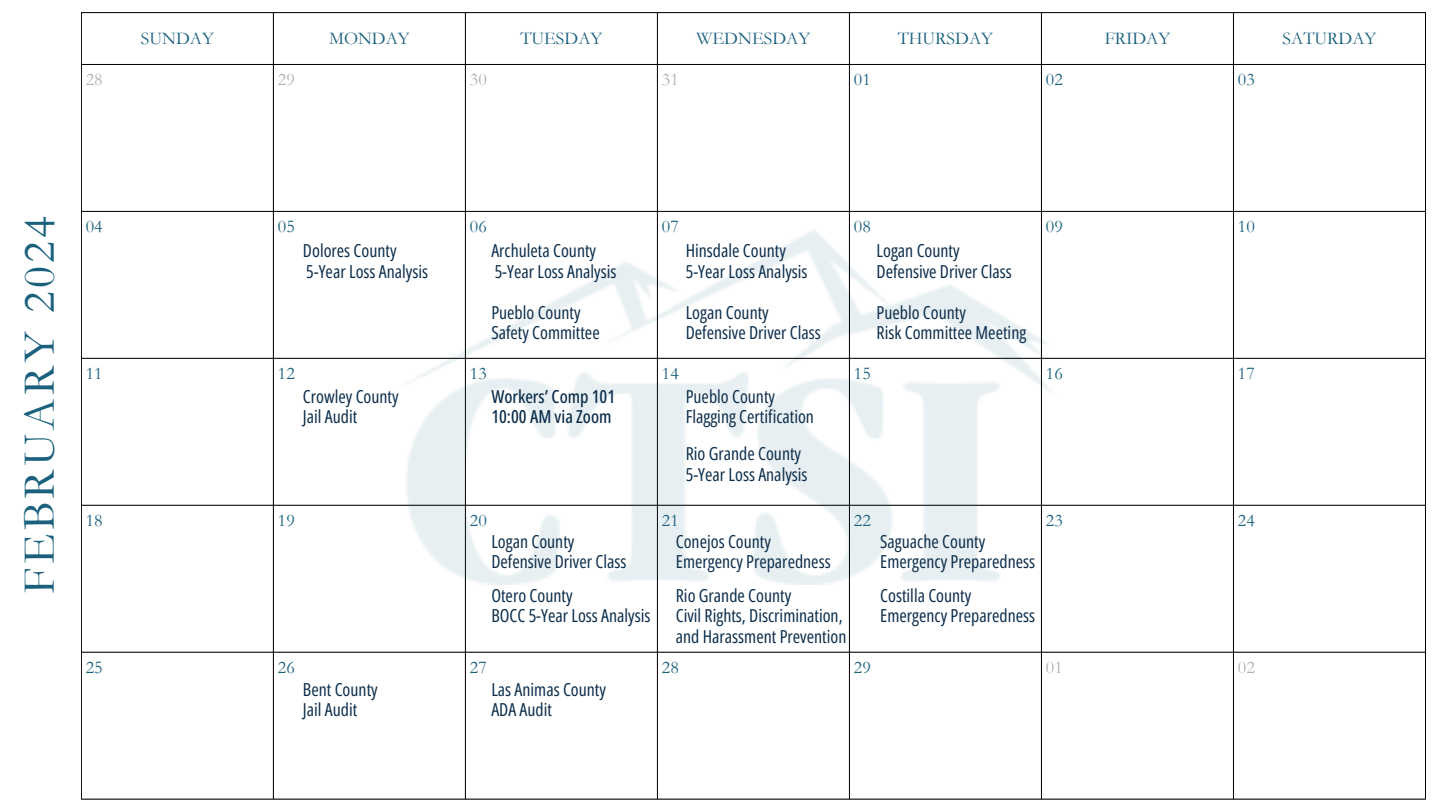
<style>
.page{position:relative;width:1440px;height:810px;background:#fff}
.page>*{position:absolute;margin:0;border:0;box-sizing:border-box;transform-origin:0 0}
.t1{font:46.3px "Garamond";letter-spacing:.075em;color:#1b617e}
.t2{font:18px "Garamond";color:#1b617e}
.t3{font:18px "Garamond";color:#b1b0ae}
.t4{font:17.9px/20.2px "Open Sans Condensed";color:#0b2d4b}
.t5{font:500 17.9px/20.2px "Open Sans Condensed";color:#0b2d4b}
</style>
<div class="page">
<hr style="left:81px;top:13px;width:1px;height:786px;background:#000">
<hr style="left:273px;top:13px;width:1px;height:786px;background:#000">
<hr style="left:465px;top:13px;width:1px;height:786px;background:#000">
<hr style="left:657px;top:13px;width:1px;height:786px;background:#000">
<hr style="left:849px;top:13px;width:1px;height:786px;background:#000">
<hr style="left:1041px;top:13px;width:1px;height:786px;background:#000">
<hr style="left:1233px;top:13px;width:1px;height:786px;background:#000">
<hr style="left:1425px;top:13px;width:1px;height:786px;background:#000">
<hr style="left:81px;top:12px;width:1345px;height:1px;background:#000">
<hr style="left:81px;top:64px;width:1345px;height:1px;background:#000">
<hr style="left:81px;top:211px;width:1345px;height:1px;background:#000">
<hr style="left:81px;top:358px;width:1345px;height:1px;background:#000">
<hr style="left:81px;top:505px;width:1345px;height:1px;background:#000">
<hr style="left:81px;top:652px;width:1345px;height:1px;background:#000">
<hr style="left:81px;top:799px;width:1345px;height:1px;background:#000">
<img style="left:384px;top:227px;width:673px;height:357px">
<h1 class="t2" style="left:141px;top:28px;width:75px">SUNDAY</h1>
<p class="t2" style="left:329px;top:28px;width:82px">MONDAY</p>
<p class="t2" style="left:520px;top:28px;width:84px">TUESDAY</p>
<p class="t2" style="left:697px;top:28px;width:115px">WEDNESDAY</p>
<p class="t2" style="left:898px;top:28px;width:97px">THURSDAY</p>
<p class="t2" style="left:1105px;top:28px;width:67px">FRIDAY</p>
<p class="t2" style="left:1283px;top:28px;width:95px">SATURDAY</p>
<p class="t3" style="left:86px;top:69px;width:18px">28</p>
<p class="t3" style="left:278px;top:69px;width:18px">29</p>
<p class="t3" style="left:470px;top:69px;width:18px">30</p>
<p class="t3" style="left:662px;top:69px;width:18px">31</p>
<p class="t2" style="left:854px;top:69px;width:18px">01</p>
<p class="t2" style="left:1046px;top:69px;width:18px">02</p>
<p class="t2" style="left:1238px;top:69px;width:18px">03</p>
<p class="t1" style="left:14px;top:594px;width:379px;rotate:-90deg">FEBRUARY 2024</p>
<p class="t2" style="left:86px;top:216px;width:18px">04</p>
<p class="t2" style="left:278px;top:216px;width:18px">05</p>
<p class="t2" style="left:470px;top:216px;width:18px">06</p>
<p class="t2" style="left:662px;top:216px;width:18px">07</p>
<p class="t2" style="left:854px;top:216px;width:18px">08</p>
<p class="t2" style="left:1046px;top:216px;width:18px">09</p>
<p class="t2" style="left:1238px;top:216px;width:18px">10</p>
<p class="t4" style="left:303px;top:240px;width:95px">Dolores County</p>
<p class="t4" style="left:306px;top:261px;width:123px">5-Year Loss Analysis</p>
<p class="t4" style="left:491px;top:240px;width:106px">Archuleta County</p>
<p class="t4" style="left:495px;top:261px;width:123px">5-Year Loss Analysis</p>
<p class="t4" style="left:491px;top:302px;width:91px">Pueblo County</p>
<p class="t4" style="left:491px;top:322px;width:110px">Safety Committee</p>
<p class="t4" style="left:686px;top:240px;width:102px">Hinsdale County</p>
<p class="t4" style="left:686px;top:261px;width:123px">5-Year Loss Analysis</p>
<p class="t4" style="left:686px;top:302px;width:85px">Logan County</p>
<p class="t4" style="left:686px;top:322px;width:137px">Defensive Driver Class</p>
<p class="t4" style="left:877px;top:240px;width:85px">Logan County</p>
<p class="t4" style="left:877px;top:261px;width:137px">Defensive Driver Class</p>
<p class="t4" style="left:877px;top:302px;width:91px">Pueblo County</p>
<h2 class="t4" style="left:877px;top:322px;width:151px">Risk Committee Meeting</h2>
<p class="t2" style="left:86px;top:363px;width:18px">11</p>
<p class="t2" style="left:278px;top:363px;width:18px">12</p>
<p class="t2" style="left:470px;top:363px;width:18px">13</p>
<p class="t2" style="left:662px;top:363px;width:18px">14</p>
<p class="t2" style="left:854px;top:363px;width:18px">15</p>
<p class="t2" style="left:1046px;top:363px;width:18px">16</p>
<p class="t2" style="left:1238px;top:363px;width:18px">17</p>
<p class="t4" style="left:303px;top:386px;width:97px">Crowley County</p>
<p class="t4" style="left:303px;top:406px;width:56px">Jail Audit</p>
<p class="t5" style="left:491px;top:386px;width:125px">Workers’ Comp 101<br>10:00 AM via Zoom</p>
<p class="t4" style="left:686px;top:386px;width:91px">Pueblo County</p>
<p class="t4" style="left:686px;top:406px;width:130px">Flagging Certification</p>
<p class="t4" style="left:686px;top:443px;width:117px">Rio Grande County</p>
<p class="t4" style="left:686px;top:464px;width:123px">5-Year Loss Analysis</p>
<p class="t2" style="left:86px;top:510px;width:18px">18</p>
<p class="t2" style="left:278px;top:510px;width:18px">19</p>
<p class="t2" style="left:470px;top:510px;width:18px">20</p>
<p class="t2" style="left:662px;top:510px;width:18px">21</p>
<p class="t2" style="left:854px;top:510px;width:18px">22</p>
<p class="t2" style="left:1046px;top:510px;width:18px">23</p>
<p class="t2" style="left:1238px;top:510px;width:18px">24</p>
<p class="t4" style="left:491px;top:531px;width:85px">Logan County</p>
<p class="t4" style="left:491px;top:551px;width:137px">Defensive Driver Class</p>
<p class="t4" style="left:491px;top:585px;width:83px">Otero County</p>
<p class="t4" style="left:491px;top:605px;width:161px">BOCC 5-Year Loss Analysis</p>
<p class="t4" style="left:676px;top:531px;width:97px">Conejos County</p>
<p class="t4" style="left:676px;top:551px;width:156px">Emergency Preparedness</p>
<p class="t4" style="left:676px;top:585px;width:117px">Rio Grande County</p>
<p class="t4" style="left:676px;top:605px;width:172px">Civil Rights, Discrimination, and Harassment Prevention</p>
<p class="t4" style="left:880px;top:531px;width:106px">Saguache County</p>
<p class="t4" style="left:880px;top:551px;width:156px">Emergency Preparedness</p>
<p class="t4" style="left:880px;top:585px;width:93px">Costilla County</p>
<p class="t4" style="left:880px;top:605px;width:156px">Emergency Preparedness</p>
<p class="t2" style="left:86px;top:657px;width:18px">25</p>
<p class="t2" style="left:278px;top:657px;width:18px">26</p>
<p class="t2" style="left:470px;top:657px;width:18px">27</p>
<p class="t2" style="left:662px;top:657px;width:18px">28</p>
<p class="t2" style="left:854px;top:657px;width:18px">29</p>
<p class="t3" style="left:1046px;top:657px;width:18px">01</p>
<p class="t3" style="left:1238px;top:657px;width:18px">02</p>
<p class="t4" style="left:303px;top:679px;width:76px">Bent County</p>
<p class="t4" style="left:303px;top:699px;width:56px">Jail Audit</p>
<p class="t4" style="left:491px;top:679px;width:116px">Las Animas County</p>
<p class="t4" style="left:491px;top:699px;width:62px">ADA Audit</p>
</div>
